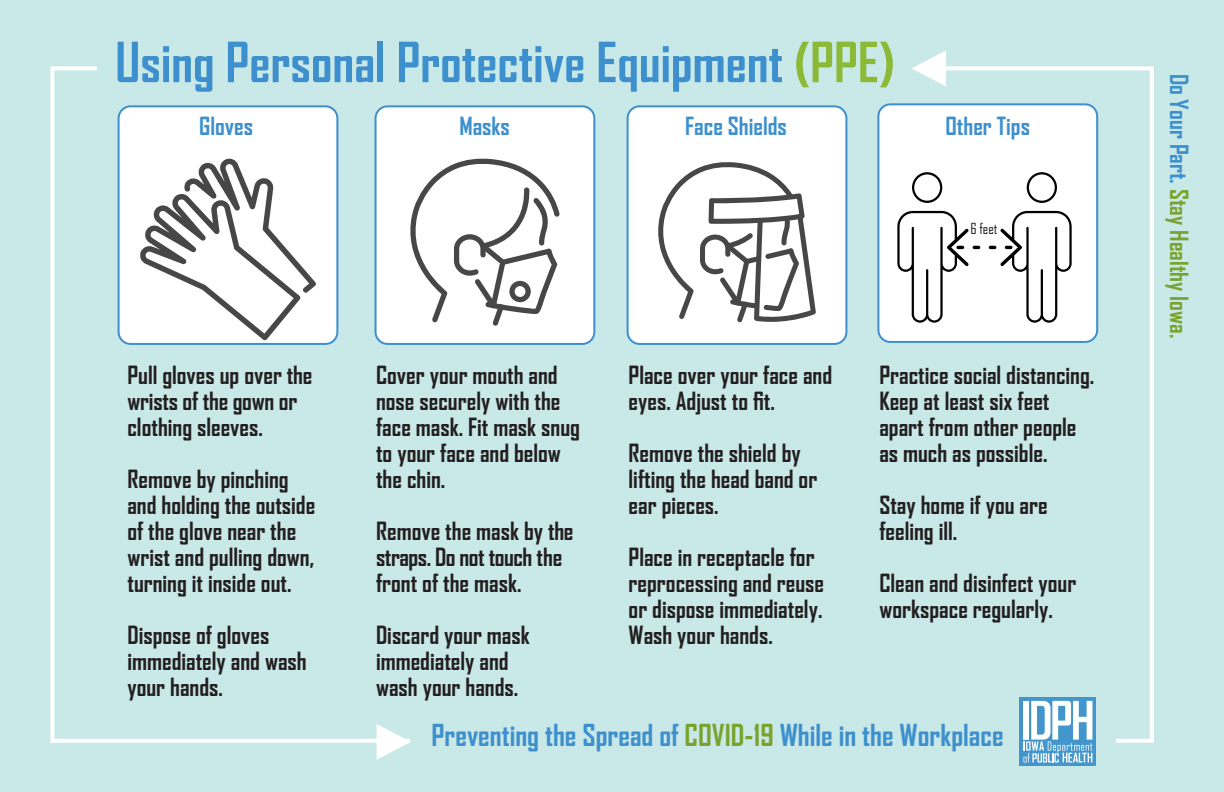
<style>
.page{position:relative;width:1224px;height:792px;background:#c9e8e8}
.page>*{position:absolute;margin:0;border:0;box-sizing:border-box;transform-origin:0 0}
.t1{font:700 53px "Agency FB";color:#3d90cd}
.t2{font:700 29px "Agency FB";color:#3d90cd}
.t3{font:700 24px/26px "Agency FB";color:#231f20}
.t4{font:700 24px "Agency FB";color:#3d90cd}
.t5{font:700 24px "Agency FB";color:#79a32e}
.t6{font:14.6px "Agency FB";color:#231f20}
.s1{color:#8cba37}
.s2{color:#79a32e}
.s3{color:#3d90cd}
</style>
<div class="page">
<div style="left:119px;top:106px;width:218px;height:238px;background:#fff;border-radius:12px"></div>
<div style="left:118px;top:105px;width:220px;height:240px;border:2px solid #3d90cd;border-radius:12px"></div>
<div style="left:376px;top:106px;width:218px;height:238px;background:#fff;border-radius:12px"></div>
<div style="left:375px;top:105px;width:220px;height:240px;border:2px solid #3d90cd;border-radius:12px"></div>
<div style="left:628px;top:106px;width:218px;height:238px;background:#fff;border-radius:12px"></div>
<div style="left:627px;top:105px;width:220px;height:240px;border:2px solid #3d90cd;border-radius:12px"></div>
<div style="left:878px;top:104px;width:219px;height:238px;background:#fff;border-radius:12px"></div>
<div style="left:877px;top:103px;width:221px;height:240px;border:2px solid #3d90cd;border-radius:12px"></div>
<svg style="left:912px;top:172px;width:30px;height:31px"></svg>
<svg style="left:1027px;top:172px;width:30px;height:31px"></svg>
<svg style="left:897px;top:211px;width:83px;height:112px"></svg>
<svg style="left:989px;top:211px;width:83px;height:112px"></svg>
<svg style="left:1020px;top:698px;width:76px;height:68px"></svg>
<svg style="left:1023px;top:701px;width:69px;height:61px;background:#a2cbe5"></svg>
<svg style="left:658px;top:162px;width:158px;height:160px"></svg>
<svg style="left:410px;top:158px;width:150px;height:168px"></svg>
<svg style="left:140px;top:158px;width:176px;height:182px"></svg>
<svg style="left:377px;top:724px;width:34px;height:36px"></svg>
<svg style="left:912px;top:50px;width:34px;height:36px"></svg>
<p class="t1" style="left:115px;top:29px;width:781px">Using Personal Protective Equipment <span class="s1">(PPE)</span></p>
<p class="t4" style="left:199px;top:111px;width:55px">Gloves</p>
<p class="t4" style="left:459px;top:111px;width:52px">Masks</p>
<p class="t4" style="left:685px;top:111px;width:103px">Face Shields</p>
<p class="t4" style="left:946px;top:111px;width:86px">Other Tips</p>
<p class="t3" style="left:127px;top:361px;width:187px">Pull gloves up over the wrists of the gown or clothing sleeves.</p>
<p class="t3" style="left:127px;top:465px;width:189px">Remove by pinching and holding the outside of the glove near the wrist and pulling down, turning it inside out.</p>
<p class="t3" style="left:127px;top:621px;width:181px">Dispose of gloves immediately and wash your hands.</p>
<p class="t6" style="left:970px;top:220px;width:29px">6 feet</p>
<p class="t3" style="left:376px;top:361px;width:205px">Cover your mouth and nose securely with the face mask. Fit mask snug to your face and below</p>
<p class="t3" style="left:376px;top:465px;width:71px">the chin.</p>
<p class="t3" style="left:376px;top:517px;width:199px">Remove the mask by the straps. Do not touch the front of the mask.</p>
<p class="t3" style="left:376px;top:621px;width:155px">Discard your mask immediately and</p>
<p class="t3" style="left:376px;top:673px;width:144px">wash your hands.</p>
<p class="t3" style="left:629px;top:361px;width:205px">Place over your face and eyes. Adjust to fit.</p>
<p class="t3" style="left:629px;top:439px;width:190px">Remove the shield by lifting the head band or ear pieces.</p>
<p class="t3" style="left:629px;top:543px;width:197px">Place in receptacle for reprocessing and reuse or dispose immediately.<br>Wash your hands.</p>
<p class="t3" style="left:879px;top:361px;width:216px">Practice social distancing.<br>Keep at least six feet apart from other people as much as possible.</p>
<p class="t3" style="left:879px;top:491px;width:170px">Stay home if you are feeling ill.</p>
<p class="t3" style="left:879px;top:569px;width:199px">Clean and disinfect your workspace regularly.</p>
<p class="t2" style="left:432px;top:717px;width:574px">Preventing the Spread of <span class="s2">COVID-19</span> While in the Workplace</p>
<p class="t5" style="left:1194px;top:74px;width:266px;rotate:90deg"><span class="s3">Do Your Part.</span> Stay Healthy Iowa.</p>
</div>
